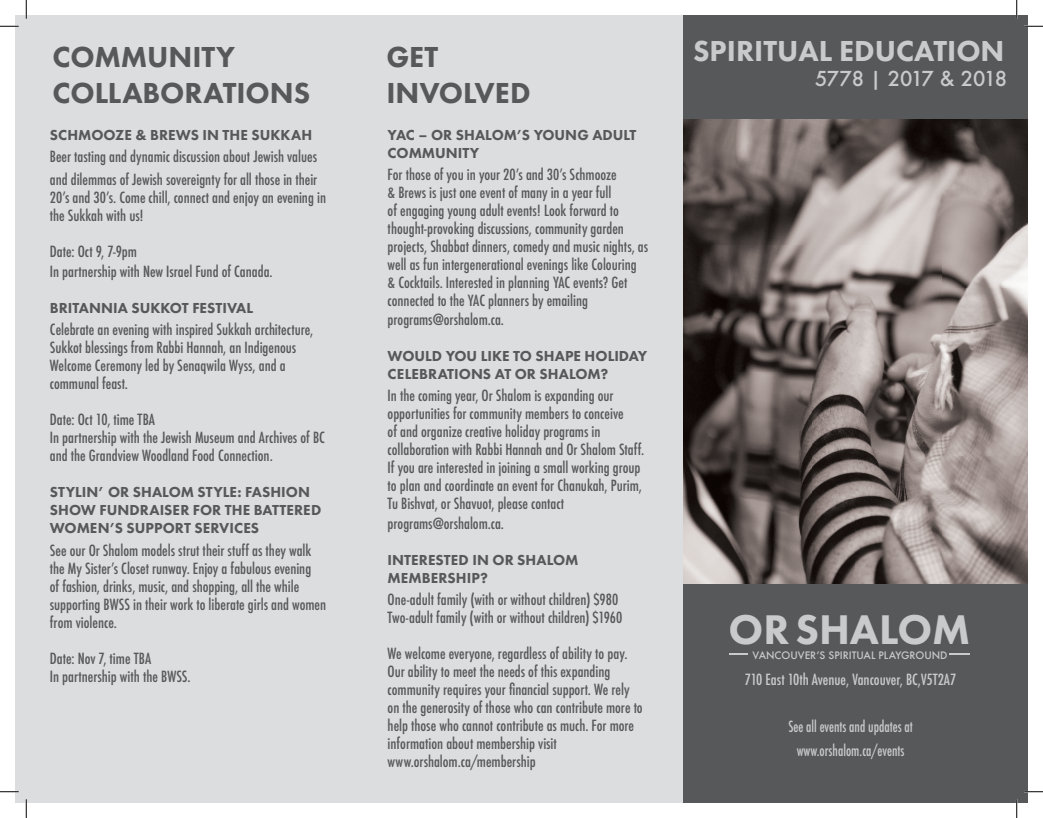
<style>
.page{position:relative;width:1043px;height:818px;background:#fff}
.page>*{position:absolute;margin:0;border:0;box-sizing:border-box;transform-origin:0 0}
.t1{font:800 43px "Futura PT";color:#c9cacc}
.t2{font:800 30px/36px "Futura PT";color:#57585a}
.t3{font:800 30px "Futura PT";color:#c9cacc}
.t4{font:500 20px "Futura";letter-spacing:-.03em;color:#c9cacc}
.t5{font:500 condensed 15px/18px "Futura";color:#57585a}
.t6{font:800 15px/18px "Futura PT";letter-spacing:.005em;color:#57585a}
.t7{font:500 condensed 15px/23.8px "Futura";color:#c9cacc;text-align:center;scale:.9 1}
.t8{font:500 condensed 15px "Futura";color:#c9cacc}
.t9{font:500 10px "Futura";color:#c9cacc}
</style>
<div class="page">
<div style="left:682px;top:15px;width:345px;height:787px;background:#57585a"></div>
<img style="left:683px;top:119px;width:345px;height:464px">
<div style="left:15px;top:15px;width:668px;height:787px;background:#dcdddf"></div>
<svg style="left:729px;top:653px;width:18px;height:2px"></svg>
<hr style="left:949px;top:653px;width:21px;height:2px;background:#c9cacc">
<svg style="left:0;top:25px;width:19px;height:2px"></svg>
<svg style="left:1024px;top:25px;width:18px;height:2px"></svg>
<svg style="left:0;top:791px;width:19px;height:1px"></svg>
<svg style="left:1025px;top:790px;width:17px;height:2px"></svg>
<svg style="left:25px;top:0;width:2px;height:19px"></svg>
<svg style="left:25px;top:799px;width:2px;height:19px"></svg>
<svg style="left:1016px;top:0;width:1px;height:18px"></svg>
<svg style="left:1015px;top:800px;width:2px;height:18px"></svg>
<h2 class="t2" style="left:52px;top:38px;width:259px">COMMUNITY<br>COLLABORATIONS</h2>
<h2 class="t2" style="left:386px;top:38px;width:146px">GET<br>INVOLVED</h2>
<p class="t6" style="left:50px;top:126px;width:264px">SCHMOOZE &amp; BREWS IN THE SUKKAH</p>
<p class="t5" style="left:50px;top:146px;width:269px;line-height:22.5px">Beer tasting and dynamic discussion about Jewish values and dilemmas of Jewish sovereignty for all those in their</p>
<p class="t5" style="left:50px;top:188px;width:278px">20ʼs and 30ʼs. Come chill, connect and enjoy an evening in the Sukkah with us!</p>
<p class="t5" style="left:50px;top:242px;width:224px;line-height:19.5px">Date: Oct 9, 7-9pm<br>In partnership with New Israel Fund of Canada.</p>
<p class="t6" style="left:50px;top:298px;width:205px">BRITANNIA SUKKOT FESTIVAL</p>
<p class="t5" style="left:50px;top:320px;width:265px">Celebrate an evening with inspired Sukkah architecture, Sukkot blessings from Rabbi Hannah, an Indigenous Welcome Ceremony led by Senaqwila Wyss, and a communal feast.</p>
<p class="t5" style="left:50px;top:410px;width:276px">Date: Oct 10, time TBA<br>In partnership with the Jewish Museum and Archives of BC and the Grandview Woodland Food Connection.</p>
<p class="t6" style="left:50px;top:483px;width:273px">STYLIN’ OR SHALOM STYLE: FASHION<br>SHOW FUNDRAISER FOR THE BATTERED<br>WOMEN’S SUPPORT SERVICES</p>
<p class="t5" style="left:50px;top:541px;width:278px">See our Or Shalom models strut their stuff as they walk the My Sisterʼs Closet runway. Enjoy a fabulous evening<br>of fashion, drinks, music, and shopping, all the while supporting BWSS in their work to liberate girls and women from violence.</p>
<p class="t5" style="left:50px;top:649px;width:142px">Date: Nov 7, time TBA<br>In partnership with the BWSS.</p>
<p class="t6" style="left:387px;top:126px;width:250px">YAC – OR SHALOM’S YOUNG ADULT<br>COMMUNITY</p>
<p class="t5" style="left:387px;top:166px;width:262px">For those of you in your 20ʼs and 30ʼs Schmooze<br>&amp; Brews is just one event of many in a year full<br>of engaging young adult events! Look forward to thought-provoking discussions, community garden projects, Shabbat dinners, comedy and music nights, as well as fun intergenerational evenings like Colouring<br>&amp; Cocktails. Interested in planning YAC events? Get connected to the YAC planners by emailing programs@orshalom.ca.</p>
<p class="t6" style="left:387px;top:346px;width:261px">WOULD YOU LIKE TO SHAPE HOLIDAY<br>CELEBRATIONS AT OR SHALOM?</p>
<p class="t5" style="left:387px;top:386px;width:258px">In the coming year, Or Shalom is expanding our opportunities for community members to conceive<br>of and organize creative holiday programs in collaboration with Rabbi Hannah and Or Shalom Staff.<br>If you are interested in joining a small working group to plan and coordinate an event for Chanukah, Purim, Tu Bishvat, or Shavuot, please contact</p>
<p class="t5" style="left:387px;top:514px;width:118px">programs@orshalom.ca.</p>
<p class="t6" style="left:387px;top:550px;width:192px">INTERESTED IN OR SHALOM<br>MEMBERSHIP?</p>
<p class="t5" style="left:387px;top:590px;width:236px">One-adult family (with or without children) $980<br>Two-adult family (with or without children) $1960</p>
<p class="t5" style="left:387px;top:644px;width:256px">We welcome everyone, regardless of ability to pay.<br>Our ability to meet the needs of this expanding community requires your financial support. We rely on the generosity of those who can contribute more to help those who cannot contribute as much. For more information about membership visit www.orshalom.ca/membership</p>
<h2 class="t3" style="left:693px;top:32px;width:313px">SPIRITUAL EDUCATION</h2>
<h3 class="t4" style="left:815px;top:64px;width:193px">5778 | 2017 &amp; 2018</h3>
<h1 class="t1" style="left:728px;top:602px;width:243px">OR SHALOM</h1>
<p class="t9" style="left:752px;top:648px;width:196px">VANCOUVERʼS SPIRITUAL PLAYGROUND</p>
<p class="t8" style="left:745px;top:669px;width:213px">710 East 10th Avenue, Vancouver, BC,V5T2A7</p>
<p class="t7" style="left:788px;top:715px;width:140px">See all events and updates at www.orshalom.ca/events</p>
</div>
